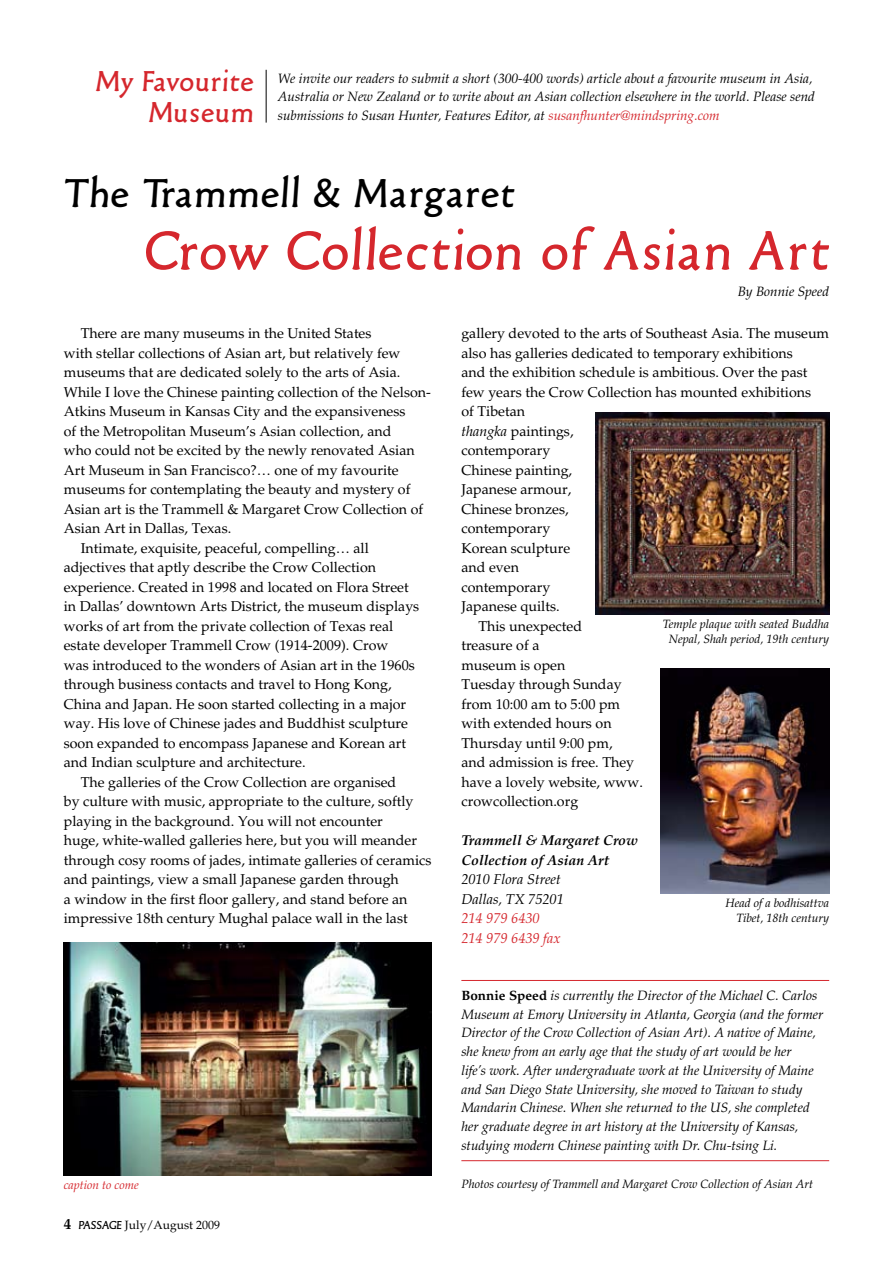
<style>
.page{position:relative;width:893px;height:1263px;background:#fff}
.page>*{position:absolute;margin:0;border:0;box-sizing:border-box;transform-origin:0 0}
.t1{font:57px "Old Typefaces";letter-spacing:.04em;color:#d5272d}
.t2{font:42px "Old Typefaces";letter-spacing:.04em;color:#000}
.t3{font:30px/31.5px "Old Typefaces";letter-spacing:.025em;color:#d5272d;text-align:right}
.t4{font:14.25px "Palatino";color:#000}
.t5{font:italic 700 14.25px/19.5px "Palatino";color:#000}
.t6{font:italic 14.25px/19.5px "Palatino";color:#000}
.t7{font:italic 14.25px/19.5px "Palatino";color:#d5272d}
.t8{font:italic 13.5px/18.8px "Palatino";color:#000}
.t9{font:italic 12px/15px "Palatino";color:#000;text-align:center}
.t10{font:12px "Palatino";color:#000}
.t11{font:italic 12px "Palatino";color:#d5272d}
.s1{color:#d5272d}
.s2{font-weight:700;font-size:15px}
.s3{font-family:"Old Typefaces"}
.s4{font-style:italic}
.s5{font-weight:700;font-style:normal}
</style>
<div class="page">
<hr style="left:266px;top:70px;width:1px;height:53px;background:#000">
<hr style="left:461px;top:980px;width:368px;height:1px;background:#d5272d">
<hr style="left:461px;top:1160px;width:368px;height:1px;background:#d5272d">
<img style="left:596px;top:412px;width:233px;height:203px">
<img style="left:660px;top:668px;width:169px;height:226px">
<img style="left:64px;top:943px;width:368px;height:233px">
<h3 class="t3" style="left:96px;top:65px;width:160px">My Favourite<br>Museum</h3>
<p class="t8" style="left:278px;top:69px;width:539px">We invite our readers to submit a short (300-400 words) article about a favourite museum in Asia,<br>Australia or New Zealand or to write about an Asian collection elsewhere in the world. Please send submissions to Susan Hunter, Features Editor, at <span class="s1">susanfhunter@mindspring.com</span></p>
<h2 class="t2" style="left:64px;top:169px;width:452px">The Trammell &amp; Margaret</h2>
<h1 class="t1" style="left:144px;top:219px;width:686px">Crow Collection of Asian Art</h1>
<p class="t4" style="left:81px;top:325px;width:292px">There are many museums in the United States</p>
<p class="t4" style="left:64px;top:345px;width:338px">with stellar collections of Asian art, but relatively few</p>
<p class="t4" style="left:64px;top:364px;width:338px">museums that are dedicated solely to the arts of Asia.</p>
<p class="t4" style="left:64px;top:384px;width:369px">While I love the Chinese painting collection of the Nelson-</p>
<p class="t4" style="left:64px;top:403px;width:343px">Atkins Museum in Kansas City and the expansiveness</p>
<p class="t4" style="left:64px;top:423px;width:329px">of the Metropolitan Museum’s Asian collection, and</p>
<p class="t4" style="left:64px;top:442px;width:353px">who could not be excited by the newly renovated Asian</p>
<p class="t4" style="left:64px;top:462px;width:336px">Art Museum in San Francisco?… one of my favourite</p>
<p class="t4" style="left:64px;top:481px;width:348px">museums for contemplating the beauty and mystery of</p>
<p class="t4" style="left:64px;top:501px;width:361px">Asian art is the Trammell &amp; Margaret Crow Collection of</p>
<p class="t4" style="left:64px;top:520px;width:169px">Asian Art in Dallas, Texas.</p>
<p class="t4" style="left:81px;top:540px;width:290px">Intimate, exquisite, peaceful, compelling… all</p>
<p class="t4" style="left:64px;top:559px;width:314px">adjectives that aptly describe the Crow Collection</p>
<p class="t4" style="left:64px;top:579px;width:346px">experience. Created in 1998 and located on Flora Street</p>
<p class="t4" style="left:64px;top:598px;width:357px">in Dallas’ downtown Arts District, the museum displays</p>
<p class="t4" style="left:64px;top:618px;width:331px">works of art from the private collection of Texas real</p>
<p class="t4" style="left:64px;top:637px;width:326px">estate developer Trammell Crow (1914-2009). Crow</p>
<p class="t4" style="left:64px;top:657px;width:353px">was introduced to the wonders of Asian art in the 1960s</p>
<p class="t4" style="left:64px;top:676px;width:329px">through business contacts and travel to Hong Kong,</p>
<p class="t4" style="left:64px;top:695px;width:344px">China and Japan. He soon started collecting in a major</p>
<p class="t4" style="left:64px;top:715px;width:346px">way. His love of Chinese jades and Buddhist sculpture</p>
<p class="t4" style="left:64px;top:734px;width:344px">soon expanded to encompass Japanese and Korean art</p>
<p class="t4" style="left:64px;top:754px;width:243px">and Indian sculpture and architecture.</p>
<p class="t4" style="left:81px;top:773px;width:317px">The galleries of the Crow Collection are organised</p>
<p class="t4" style="left:64px;top:793px;width:351px">by culture with music, appropriate to the culture, softly</p>
<p class="t4" style="left:64px;top:812px;width:321px">playing in the background. You will not encounter</p>
<p class="t4" style="left:64px;top:832px;width:355px">huge, white-walled galleries here, but you will meander</p>
<p class="t4" style="left:64px;top:851px;width:369px">through cosy rooms of jades, intimate galleries of ceramics</p>
<p class="t4" style="left:64px;top:871px;width:337px">and paintings, view a small Japanese garden through</p>
<p class="t4" style="left:64px;top:890px;width:345px">a window in the first floor gallery, and stand before an</p>
<p class="t4" style="left:64px;top:910px;width:345px">impressive 18th century Mughal palace wall in the last</p>
<p class="t11" style="left:64px;top:1178px;width:77px">caption to come</p>
<p class="t10" style="left:64px;top:1218px;width:158px"><span class="s2">4</span> <span class="s3">PASSAGE</span> July/August 2009</p>
<p class="t8" style="left:738px;top:282px;width:93px">By Bonnie Speed</p>
<p class="t4" style="left:461px;top:325px;width:369px">gallery devoted to the arts of Southeast Asia. The museum</p>
<p class="t4" style="left:461px;top:345px;width:333px">also has galleries dedicated to temporary exhibitions</p>
<p class="t4" style="left:461px;top:364px;width:348px">and the exhibition schedule is ambitious. Over the past</p>
<p class="t4" style="left:461px;top:384px;width:351px">few years the Crow Collection has mounted exhibitions</p>
<p class="t4" style="left:461px;top:403px;width:65px">of Tibetan</p>
<p class="t4" style="left:461px;top:423px;width:114px"><span class="s4">thangka</span> paintings,</p>
<p class="t4" style="left:461px;top:442px;width:91px">contemporary</p>
<p class="t4" style="left:461px;top:462px;width:112px">Chinese painting,</p>
<p class="t4" style="left:461px;top:481px;width:112px">Japanese armour,</p>
<p class="t4" style="left:461px;top:501px;width:109px">Chinese bronzes,</p>
<p class="t4" style="left:461px;top:520px;width:91px">contemporary</p>
<p class="t4" style="left:461px;top:540px;width:110px">Korean sculpture</p>
<p class="t4" style="left:461px;top:559px;width:59px">and even</p>
<p class="t4" style="left:461px;top:579px;width:91px">contemporary</p>
<p class="t4" style="left:461px;top:598px;width:100px">Japanese quilts.</p>
<p class="t4" style="left:478px;top:618px;width:105px">This unexpected</p>
<p class="t4" style="left:461px;top:637px;width:80px">treasure of a</p>
<p class="t4" style="left:461px;top:657px;width:105px">museum is open</p>
<p class="t4" style="left:461px;top:676px;width:162px">Tuesday through Sunday</p>
<p class="t4" style="left:461px;top:695px;width:160px">from 10:00 am to 5:00 pm</p>
<p class="t4" style="left:461px;top:715px;width:152px">with extended hours on</p>
<p class="t4" style="left:461px;top:734px;width:153px">Thursday until 9:00 pm,</p>
<p class="t4" style="left:461px;top:754px;width:174px">and admission is free. They</p>
<p class="t4" style="left:461px;top:773px;width:183px">have a lovely website, www.</p>
<p class="t4" style="left:461px;top:793px;width:118px">crowcollection.org</p>
<p class="t5" style="left:461px;top:831px;width:178px">Trammell &amp; Margaret Crow<br>Collection of Asian Art</p>
<p class="t6" style="left:461px;top:870px;width:104px">2010 Flora Street<br>Dallas, TX 75201</p>
<p class="t7" style="left:461px;top:909px;width:101px">214 979 6430<br>214 979 6439 fax</p>
<p class="t9" style="left:663px;top:616px;width:168px">Temple plaque with seated Buddha<br>Nepal, Shah period, 19th century</p>
<p class="t9" style="left:725px;top:896px;width:105px;text-align:right">Head of a bodhisattva<br>Tibet, 18th century</p>
<p class="t8" style="left:461px;top:986px;width:364px"><span class="s5">Bonnie Speed</span> is currently the Director of the Michael C. Carlos Museum at Emory University in Atlanta, Georgia (and the former Director of the Crow Collection of Asian Art). A native of Maine, she knew from an early age that the study of art would be her<br>life’s work. After undergraduate work at the University of Maine and San Diego State University, she moved to Taiwan to study Mandarin Chinese. When she returned to the US, she completed her graduate degree in art history at the University of Kansas, studying modern Chinese painting with Dr. Chu-tsing Li.</p>
<p class="t9" style="left:461px;top:1177px;width:353px">Photos courtesy of Trammell and Margaret Crow Collection of Asian Art</p>
</div>
